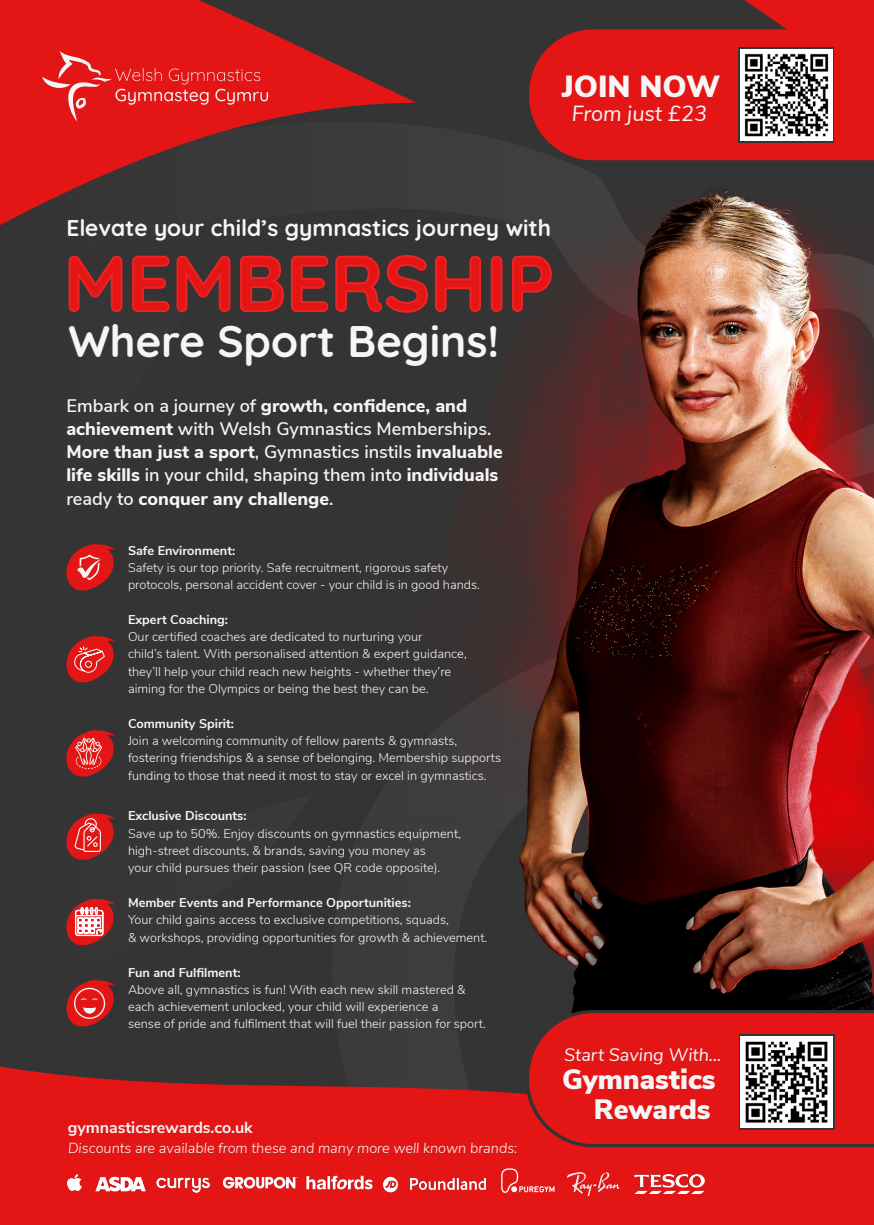
<style>
.page{position:relative;width:874px;height:1225px;background:#fff}
.page>*{position:absolute;margin:0;border:0;box-sizing:border-box;transform-origin:0 0}
.t1{font:700 77.6px "Quicksand";color:#e41515}
.t2{font:700 44px "Quicksand";color:#f6f6f6}
.t3{font:900 30.4px "Nunito Sans";color:#f6f6f6}
.t4{font:900 28px/29.2px "Nunito Sans";color:#f6f6f6;text-align:right}
.t5{font:700 22.8px "Quicksand";color:#f6f6f6}
.t6{font:italic 21.8px "Nunito Sans";color:#f6f6f6}
.t7{font:600 18.2px/23.2px "Nunito Sans";color:#f6f6f6}
.t8{font:italic 18px "Nunito Sans";color:#f6f6f6}
.t9{font:700 16px "Nunito Sans";color:#f6f6f6}
.t10{font:italic 300 14.6px "Nunito Sans";color:#f6f6f6}
.t11{font:300 12.8px/17.2px "Nunito Sans";color:#f6f6f6}
.t12{font:700 12.8px "Nunito Sans";color:#f6f6f6}
.s1{font-weight:800}
</style>
<div class="page">
<div style="left:0;top:0;width:869px;height:1219px;background:#343434"></div>
<svg style="left:744px;top:0;width:129px;height:29px;fill:#e41515"></svg>
<img style="left:450px;top:141px;width:423px;height:824px">
<svg style="left:0;top:0;width:416px;height:225px"></svg>
<svg style="left:0;top:965px;width:873px;height:260px;fill:#e41515"></svg>
<img style="left:410px;top:1178px;width:75px;height:11px">
<img style="left:212px;top:1156px;width:97px;height:52px">
<img style="left:154px;top:1174px;width:58px;height:19px">
<img style="left:87px;top:1163px;width:67px;height:41px">
<img style="left:301px;top:1163px;width:77px;height:38px">
<img style="left:68px;top:1174px;width:14px;height:16px">
<img style="left:634px;top:1174px;width:70px;height:19px">
<img style="left:372px;top:1175px;width:36px;height:18px">
<img style="left:567px;top:1172px;width:52px;height:23px">
<svg style="left:501px;top:1168px;width:53px;height:24px"></svg>
<div style="left:529px;top:29px;width:344px;height:131px;background:#e41515"></div>
<div style="left:738px;top:47px;width:95px;height:96px;background:linear-gradient(to right,#343434,#343434)"></div>
<img style="left:740px;top:49px;width:91px;height:91px">
<svg style="left:68px;top:255px;width:55px;height:57px"></svg>
<svg style="left:132px;top:255px;width:99px;height:57px"></svg>
<svg style="left:240px;top:254px;width:242px;height:60px"></svg>
<svg style="left:489px;top:254px;width:14px;height:59px"></svg>
<svg style="left:510px;top:255px;width:42px;height:58px"></svg>
<svg style="left:42px;top:51px;width:226px;height:71px;background:#e52929"></svg>
<div style="left:752px;top:1109px;width:121px;height:97px;background:#e41515"></div>
<svg style="left:66px;top:813px;width:49px;height:47px"></svg>
<svg style="left:66px;top:730px;width:49px;height:47px"></svg>
<svg style="left:66px;top:898px;width:49px;height:48px"></svg>
<svg style="left:66px;top:544px;width:49px;height:47px"></svg>
<svg style="left:64px;top:979px;width:52px;height:48px"></svg>
<svg style="left:66px;top:636px;width:49px;height:47px"></svg>
<svg style="left:525px;top:1010px;width:348px;height:137px"></svg>
<div style="left:529px;top:1013px;width:344px;height:131px;background:#e41515"></div>
<svg style="left:738px;top:1034px;width:95px;height:95px"></svg>
<img style="left:740px;top:1036px;width:91px;height:91px">
<h3 class="t3" style="left:561px;top:64px;width:160px">JOIN NOW</h3>
<h3 class="t6" style="left:571px;top:97px;width:137px">From just £23</h3>
<h3 class="t5" style="left:66px;top:209px;width:486px">Elevate your child’s gymnastics journey with</h3>
<h1 class="t1" style="left:64px;top:219px;width:491px">MEMBERSHIP</h1>
<h2 class="t2" style="left:68px;top:305px;width:432px">Where Sport Begins!</h2>
<p class="t7" style="left:66px;top:393px;width:437px">Embark on a journey of <span class="s1">growth, confidence, and achievement</span> with Welsh Gymnastics Memberships.<br><span class="s1">More than just a sport</span>, Gymnastics instils <span class="s1">invaluable life skills</span> in your child, shaping them into <span class="s1">individuals </span>ready to <span class="s1">conquer any challenge</span>.</p>
<p class="t12" style="left:128px;top:541px;width:109px">Safe Environment:</p>
<p class="t11" style="left:128px;top:558px;width:353px">Safety is our top priority. Safe recruitment, rigorous safety protocols, personal accident cover - your child is in good hands.</p>
<p class="t12" style="left:128px;top:610px;width:102px">Expert Coaching:</p>
<p class="t11" style="left:128px;top:627px;width:340px">Our certified coaches are dedicated to nurturing your<br>child’s talent. With personalised attention &amp; expert guidance, they’ll help your child reach new heights - whether they’re aiming for the Olympics or being the best they can be.</p>
<p class="t12" style="left:128px;top:714px;width:107px">Community Spirit:</p>
<p class="t11" style="left:128px;top:731px;width:374px">Join a welcoming community of fellow parents &amp; gymnasts, fostering friendships &amp; a sense of belonging. Membership supports funding to those that need it most to stay or excel in gymnastics.</p>
<p class="t12" style="left:128px;top:806px;width:120px">Exclusive Discounts:</p>
<p class="t11" style="left:128px;top:824px;width:334px">Save up to 50%. Enjoy discounts on gymnastics equipment, high-street discounts, &amp; brands, saving you money as<br>your child pursues their passion (see QR code opposite).</p>
<p class="t12" style="left:128px;top:893px;width:284px">Member Events and Performance Opportunities:</p>
<p class="t11" style="left:128px;top:910px;width:361px">Your child gains access to exclusive competitions, squads,<br>&amp; workshops, providing opportunities for growth &amp; achievement.</p>
<p class="t12" style="left:128px;top:963px;width:114px">Fun and Fulfilment:</p>
<p class="t11" style="left:128px;top:980px;width:359px">Above all, gymnastics is fun! With each new skill mastered &amp; each achievement unlocked, your child will experience a<br>sense of pride and fulfilment that will fuel their passion for sport.</p>
<p class="t9" style="left:68px;top:1115px;width:186px">gymnasticsrewards.co.uk</p>
<p class="t10" style="left:68px;top:1137px;width:450px">Discounts are available from these and many more well known brands:</p>
<h3 class="t8" style="left:564px;top:1041px;width:159px">Start Saving With...</h3>
<h3 class="t4" style="left:561px;top:1064px;width:155px">Gymnastics<br>Rewards</h3>
</div>
